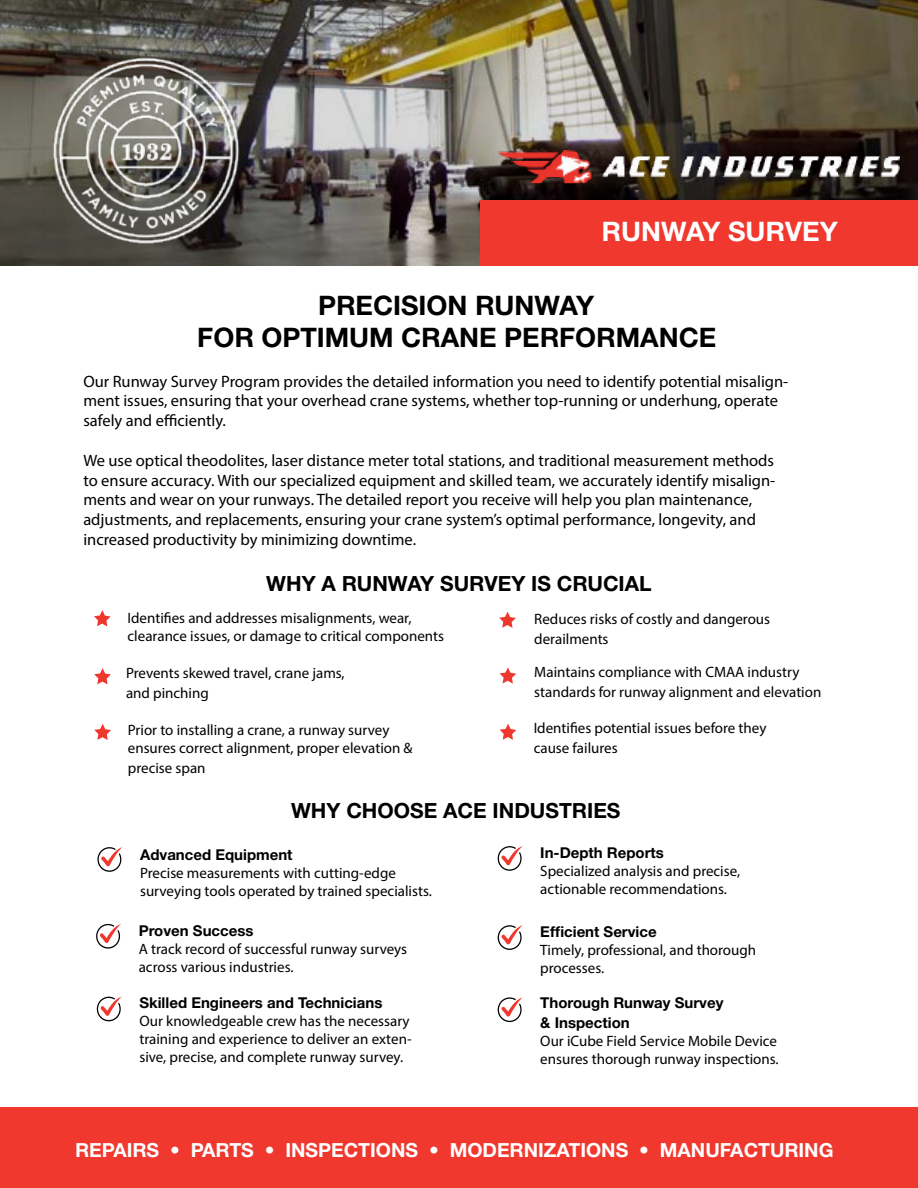
<style>
.page{position:relative;width:918px;height:1188px;background:#fff}
.page>*{position:absolute;margin:0;border:0;box-sizing:border-box;transform-origin:0 0}
.t1{font:700 27px/32.5px "Helvetica Neue";color:#000;text-align:center}
.t2{font:700 27px "Helvetica Neue";color:#fff}
.t3{font:700 21px "Helvetica Neue";color:#000}
.t4{font:700 19.5px "Helvetica Neue";color:#fff}
.t5{font:16.5px/19.8px "Myriad Pro";color:#000}
.t6{font:15px/18px "Myriad Pro";color:#000}
.t7{font:700 15px/19.8px "Helvetica Neue";color:#000}
</style>
<div class="page">
<img style="left:0;top:0;width:918px;height:266px">
<div style="left:480px;top:201px;width:438px;height:65px;background:#f0382e"></div>
<img style="left:42px;top:53px;width:208px;height:194px">
<img style="left:497px;top:151px;width:402px;height:35px">
<div style="left:0;top:1108px;width:918px;height:80px;background:#f0382e"></div>
<svg style="left:94px;top:610px;width:17px;height:16px"></svg>
<svg style="left:94px;top:668px;width:17px;height:16px"></svg>
<svg style="left:500px;top:724px;width:16px;height:16px"></svg>
<svg style="left:499px;top:612px;width:17px;height:16px"></svg>
<svg style="left:500px;top:667px;width:16px;height:17px"></svg>
<svg style="left:94px;top:724px;width:17px;height:16px"></svg>
<svg style="left:498px;top:997px;width:25px;height:25px"></svg>
<svg style="left:498px;top:925px;width:25px;height:25px"></svg>
<svg style="left:96px;top:924px;width:25px;height:25px"></svg>
<svg style="left:97px;top:847px;width:26px;height:25px"></svg>
<svg style="left:498px;top:846px;width:25px;height:25px"></svg>
<svg style="left:97px;top:997px;width:25px;height:24px"></svg>
<h1 class="t2" style="left:602px;top:210px;width:238px">RUNWAY SURVEY</h1>
<h1 class="t1" style="left:197px;top:290px;width:520px">PRECISION RUNWAY<br>FOR OPTIMUM CRANE PERFORMANCE</h1>
<p class="t5" style="left:83px;top:371px;width:706px">Our Runway Survey Program provides the detailed information you need to identify potential misalign&shy;ment issues, ensuring that your overhead crane systems, whether top-running or underhung, operate safely and efficiently.</p>
<p class="t5" style="left:83px;top:450px;width:694px">We use optical theodolites, laser distance meter total stations, and traditional measurement methods to ensure accuracy. With our specialized equipment and skilled team, we accurately identify misalign&shy;ments and wear on your runways. The detailed report you receive will help you plan maintenance, adjustments, and replacements, ensuring your crane system’s optimal performance, longevity, and increased productivity by minimizing downtime.</p>
<h2 class="t3" style="left:266px;top:567px;width:387px">WHY A RUNWAY SURVEY IS CRUCIAL</h2>
<p class="t6" style="left:128px;top:608px;width:318px">Identifies and addresses misalignments, wear, clearance issues, or damage to critical components</p>
<p class="t6" style="left:126px;top:663px;width:220px;line-height:19.8px">Prevents skewed travel, crane jams, and pinching</p>
<p class="t6" style="left:534px;top:718px;width:234px;line-height:19.8px">Identifies potential issues before they cause failures</p>
<p class="t6" style="left:534px;top:609px;width:237px;line-height:19.8px">Reduces risks of costly and dangerous derailments</p>
<p class="t6" style="left:534px;top:662px;width:289px;line-height:19.8px">Maintains compliance with CMAA industry standards for runway alignment and elevation</p>
<p class="t6" style="left:128px;top:721px;width:286px">Prior to installing a crane, a runway survey ensures correct alignment, proper elevation &amp;</p>
<p class="t6" style="left:128px;top:758px;width:79px">precise span</p>
<h2 class="t3" style="left:291px;top:794px;width:331px">WHY CHOOSE ACE INDUSTRIES</h2>
<p class="t7" style="left:140px;top:845px;width:154px">Advanced Equipment</p>
<p class="t6" style="left:140px;top:863px;width:293px">Precise measurements with cutting-edge surveying tools operated by trained specialists.</p>
<p class="t7" style="left:139px;top:921px;width:116px">Proven Success</p>
<p class="t6" style="left:139px;top:939px;width:270px">A track record of successful runway surveys across various industries.</p>
<p class="t7" style="left:139px;top:993px;width:244px">Skilled Engineers and Technicians</p>
<p class="t6" style="left:139px;top:1012px;width:274px">Our knowledgeable crew has the necessary training and experience to deliver an exten&shy;sive, precise, and complete runway survey.</p>
<p class="t7" style="left:540px;top:843px;width:125px">In-Depth Reports</p>
<p class="t6" style="left:540px;top:862px;width:201px">Specialized analysis and precise, actionable recommendations.</p>
<p class="t7" style="left:540px;top:922px;width:118px">Efficient Service</p>
<p class="t6" style="left:540px;top:941px;width:217px">Timely, professional, and thorough processes.</p>
<p class="t7" style="left:540px;top:993px;width:185px">Thorough Runway Survey &amp; Inspection</p>
<p class="t6" style="left:540px;top:1032px;width:240px">Our iCube Field Service Mobile Device ensures thorough runway inspections.</p>
<h3 class="t4" style="left:75px;top:1135px;width:760px">REPAIRS • PARTS • INSPECTIONS • MODERNIZATIONS • MANUFACTURING</h3>
</div>
